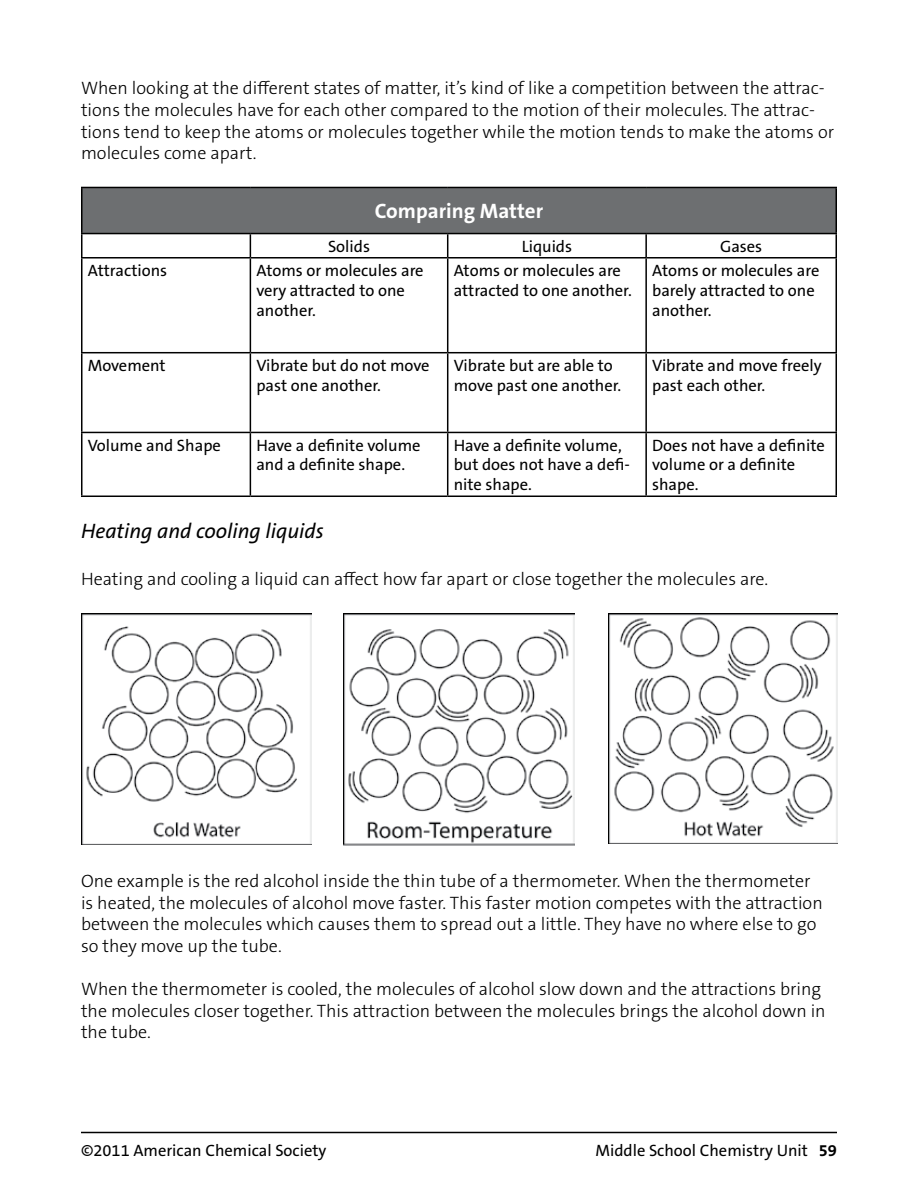
<style>
.page{position:relative;width:918px;height:1188px;background:#fff}
.page>*{position:absolute;margin:0;border:0;box-sizing:border-box;transform-origin:0 0}
.t1{font:italic 21px "The Sans ACS W5 Plain";color:#000}
.t2{font:700 21px "The Sans ACS W7";color:#fff}
.t3{font:300 18px/21.6px "The Sans ACS W3";color:#000}
.t4{font:16.5px/19.8px "The Sans ACS W5 Plain";color:#000}
.s1{font-family:"The Sans ACS W7";font-weight:700}
</style>
<div class="page">
<hr style="left:81px;top:1132px;width:756px;height:1px;background:#000">
<div style="left:82px;top:187px;width:754px;height:47px;background:#6d6f71"></div>
<hr style="left:81px;top:187px;width:169px;height:1px;background:#000">
<hr style="left:81px;top:188px;width:1px;height:45px;background:#000">
<hr style="left:250px;top:187px;width:198px;height:1px;background:#000">
<hr style="left:448px;top:187px;width:198px;height:1px;background:#000">
<hr style="left:646px;top:187px;width:191px;height:1px;background:#000">
<hr style="left:836px;top:188px;width:1px;height:45px;background:#000">
<hr style="left:81px;top:233px;width:169px;height:1px;background:#000">
<svg style="left:81px;top:234px;width:1px;height:23px"></svg>
<hr style="left:250px;top:233px;width:198px;height:1px;background:#000">
<svg style="left:250px;top:234px;width:1px;height:23px"></svg>
<hr style="left:448px;top:233px;width:198px;height:1px;background:#000">
<svg style="left:447px;top:234px;width:1px;height:23px"></svg>
<hr style="left:646px;top:233px;width:191px;height:1px;background:#000">
<hr style="left:645px;top:234px;width:2px;height:23px;background:#000">
<svg style="left:836px;top:234px;width:1px;height:23px"></svg>
<hr style="left:81px;top:257px;width:169px;height:2px;background:#000">
<hr style="left:81px;top:259px;width:1px;height:93px;background:#000">
<hr style="left:250px;top:257px;width:198px;height:2px;background:#000">
<hr style="left:250px;top:259px;width:1px;height:93px;background:#000">
<hr style="left:448px;top:257px;width:198px;height:2px;background:#000">
<hr style="left:447px;top:259px;width:1px;height:93px;background:#000">
<hr style="left:646px;top:257px;width:191px;height:2px;background:#000">
<hr style="left:645px;top:259px;width:2px;height:93px;background:#000">
<hr style="left:836px;top:259px;width:1px;height:93px;background:#000">
<hr style="left:81px;top:352px;width:169px;height:1px;background:#000">
<hr style="left:81px;top:353px;width:1px;height:79px;background:#000">
<hr style="left:250px;top:352px;width:198px;height:1px;background:#000">
<hr style="left:250px;top:353px;width:1px;height:79px;background:#000">
<hr style="left:448px;top:352px;width:198px;height:1px;background:#000">
<hr style="left:447px;top:353px;width:1px;height:79px;background:#000">
<hr style="left:646px;top:352px;width:191px;height:1px;background:#000">
<hr style="left:645px;top:353px;width:2px;height:79px;background:#000">
<hr style="left:836px;top:353px;width:1px;height:79px;background:#000">
<hr style="left:81px;top:432px;width:169px;height:1px;background:#000">
<hr style="left:81px;top:433px;width:1px;height:63px;background:#000">
<hr style="left:250px;top:432px;width:198px;height:1px;background:#000">
<hr style="left:250px;top:433px;width:1px;height:63px;background:#000">
<hr style="left:448px;top:432px;width:198px;height:1px;background:#000">
<hr style="left:447px;top:433px;width:1px;height:63px;background:#000">
<hr style="left:646px;top:432px;width:191px;height:1px;background:#000">
<hr style="left:645px;top:433px;width:2px;height:63px;background:#000">
<hr style="left:836px;top:433px;width:1px;height:63px;background:#000">
<hr style="left:81px;top:496px;width:169px;height:1px;background:#000">
<hr style="left:250px;top:496px;width:198px;height:1px;background:#000">
<hr style="left:448px;top:496px;width:198px;height:1px;background:#000">
<hr style="left:646px;top:496px;width:191px;height:1px;background:#000">
<img style="left:81px;top:614px;width:231px;height:230px">
<img style="left:608px;top:614px;width:230px;height:229px">
<img style="left:343px;top:613px;width:231px;height:233px">
<p class="t3" style="left:81px;top:78px;width:755px">When looking at the different states of matter, it’s kind of like a competition between the attrac&shy;tions the molecules have for each other compared to the motion of their molecules. The attrac&shy;tions tend to keep the atoms or molecules together while the motion tends to make the atoms or molecules come apart.</p>
<p class="t2" style="left:375px;top:198px;width:170px">Comparing Matter</p>
<p class="t4" style="left:328px;top:236px;width:44px">Solids</p>
<p class="t4" style="left:522px;top:236px;width:52px">Liquids</p>
<p class="t4" style="left:720px;top:236px;width:44px">Gases</p>
<p class="t4" style="left:88px;top:261px;width:81px">Attractions</p>
<p class="t4" style="left:256px;top:261px;width:169px">Atoms or molecules are very attracted to one another.</p>
<p class="t4" style="left:454px;top:261px;width:180px">Atoms or molecules are attracted to one another.</p>
<p class="t4" style="left:652px;top:261px;width:169px">Atoms or molecules are barely attracted to one another.</p>
<p class="t4" style="left:88px;top:356px;width:79px">Movement</p>
<p class="t4" style="left:256px;top:356px;width:175px">Vibrate but do not move past one another.</p>
<p class="t4" style="left:454px;top:356px;width:169px">Vibrate but are able to move past one another.</p>
<p class="t4" style="left:652px;top:356px;width:171px">Vibrate and move freely past each other.</p>
<p class="t4" style="left:88px;top:435px;width:135px">Volume and Shape</p>
<p class="t4" style="left:256px;top:435px;width:166px">Have a definite volume and a definite shape.</p>
<p class="t4" style="left:454px;top:435px;width:178px">Have a definite volume, but does not have a defi&shy;nite shape.</p>
<p class="t4" style="left:652px;top:435px;width:174px">Does not have a definite volume or a definite shape.</p>
<p class="t1" style="left:81px;top:518px;width:244px">Heating and cooling liquids</p>
<p class="t3" style="left:81px;top:568px;width:689px">Heating and cooling a liquid can affect how far apart or close together the molecules are.</p>
<p class="t3" style="left:81px;top:870px;width:743px">One example is the red alcohol inside the thin tube of a thermometer. When the thermometer is heated, the molecules of alcohol move faster. This faster motion competes with the attraction between the molecules which causes them to spread out a little. They have no where else to go so they move up the tube.</p>
<p class="t3" style="left:81px;top:978px;width:746px">When the thermometer is cooled, the molecules of alcohol slow down and the attractions bring the molecules closer together. This attraction between the molecules brings the alcohol down in the tube.</p>
<p class="t4" style="left:81px;top:1141px;width:247px">©2011 American Chemical Society</p>
<p class="t4" style="left:595px;top:1141px;width:243px">Middle School Chemistry Unit <span class="s1">59</span></p>
</div>
